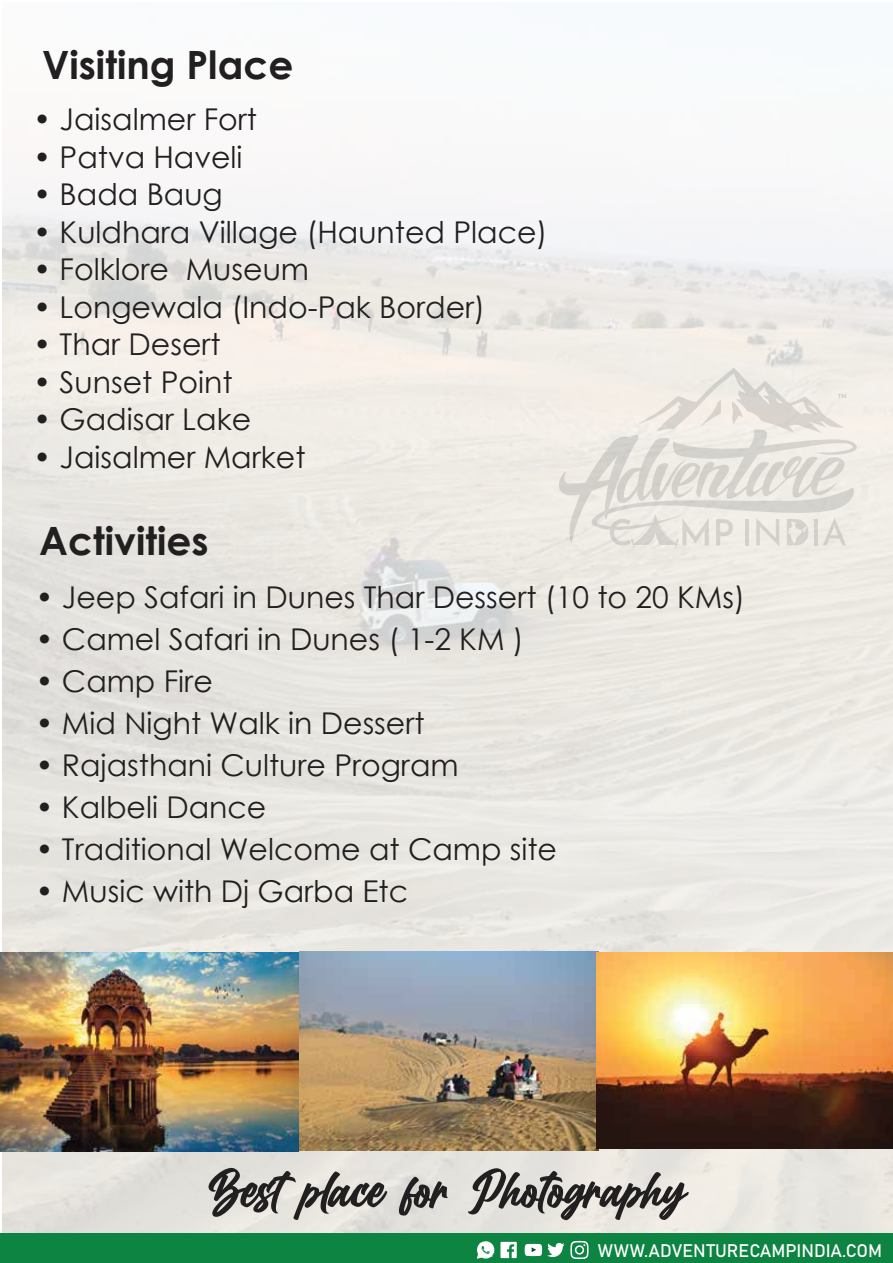
<style>
.page{position:relative;width:893px;height:1263px;background:#fff}
.page>*{position:absolute;margin:0;border:0;box-sizing:border-box;transform-origin:0 0}
.t1{font:55.5px "Billion Dreams";color:#221f20}
.t2{font:700 39px "Century Gothic";color:#221f20}
.t3{font:30px "Century Gothic";color:#221f20}
.t4{font:18px "Bahnschrift";color:#fff}
</style>
<div class="page">
<img style="left:2px;top:203px;width:891px;height:1030px">
<img style="left:0;top:953px;width:299px;height:199px">
<img style="left:299px;top:952px;width:300px;height:198px">
<img style="left:596px;top:952px;width:297px;height:197px">
<div style="left:1px;top:1233px;width:892px;height:30px;background:#0d8442"></div>
<svg style="left:477px;top:1241px;width:40px;height:18px"></svg>
<svg style="left:524px;top:1242px;width:40px;height:15px"></svg>
<svg style="left:570px;top:1241px;width:19px;height:18px"></svg>
<svg style="left:559px;top:368px;width:298px;height:180px;background:#e8e4de"></svg>
<h2 class="t2" style="left:42px;top:35px;width:253px">Visiting Place</h2>
<p class="t3" style="left:33px;top:98px;width:225px">• Jaisalmer Fort</p>
<p class="t3" style="left:33px;top:136px;width:211px">• Patva Haveli</p>
<p class="t3" style="left:33px;top:173px;width:191px">• Bada Baug</p>
<p class="t3" style="left:33px;top:211px;width:516px">• Kuldhara Village (Haunted Place)</p>
<p class="t3" style="left:33px;top:248px;width:277px">• Folklore Museum</p>
<p class="t3" style="left:33px;top:286px;width:454px">• Longewala (Indo-Pak Border)</p>
<p class="t3" style="left:33px;top:323px;width:189px">• Thar Desert</p>
<p class="t3" style="left:33px;top:361px;width:201px">• Sunset Point</p>
<p class="t3" style="left:33px;top:398px;width:220px">• Gadisar Lake</p>
<p class="t3" style="left:33px;top:436px;width:274px">• Jaisalmer Market</p>
<h2 class="t2" style="left:39px;top:511px;width:171px">Activities</h2>
<p class="t3" style="left:35px;top:576px;width:711px">• Jeep Safari in Dunes Thar Dessert (10 to 20 KMs)</p>
<p class="t3" style="left:35px;top:618px;width:490px">• Camel Safari in Dunes ( 1-2 KM )</p>
<p class="t3" style="left:35px;top:660px;width:179px">• Camp Fire</p>
<p class="t3" style="left:35px;top:702px;width:391px">• Mid Night Walk in Dessert</p>
<p class="t3" style="left:35px;top:744px;width:425px">• Rajasthani Culture Program</p>
<p class="t3" style="left:35px;top:786px;width:232px">• Kalbeli Dance</p>
<p class="t3" style="left:35px;top:828px;width:523px">• Traditional Welcome at Camp site</p>
<p class="t3" style="left:35px;top:870px;width:374px">• Music with Dj Garba Etc</p>
<h1 class="t1" style="left:207px;top:1149px;width:481px">Best place for Photography</h1>
<p class="t4" style="left:598px;top:1236px;width:286px">WWW.ADVENTURECAMPINDIA.COM</p>
</div>
